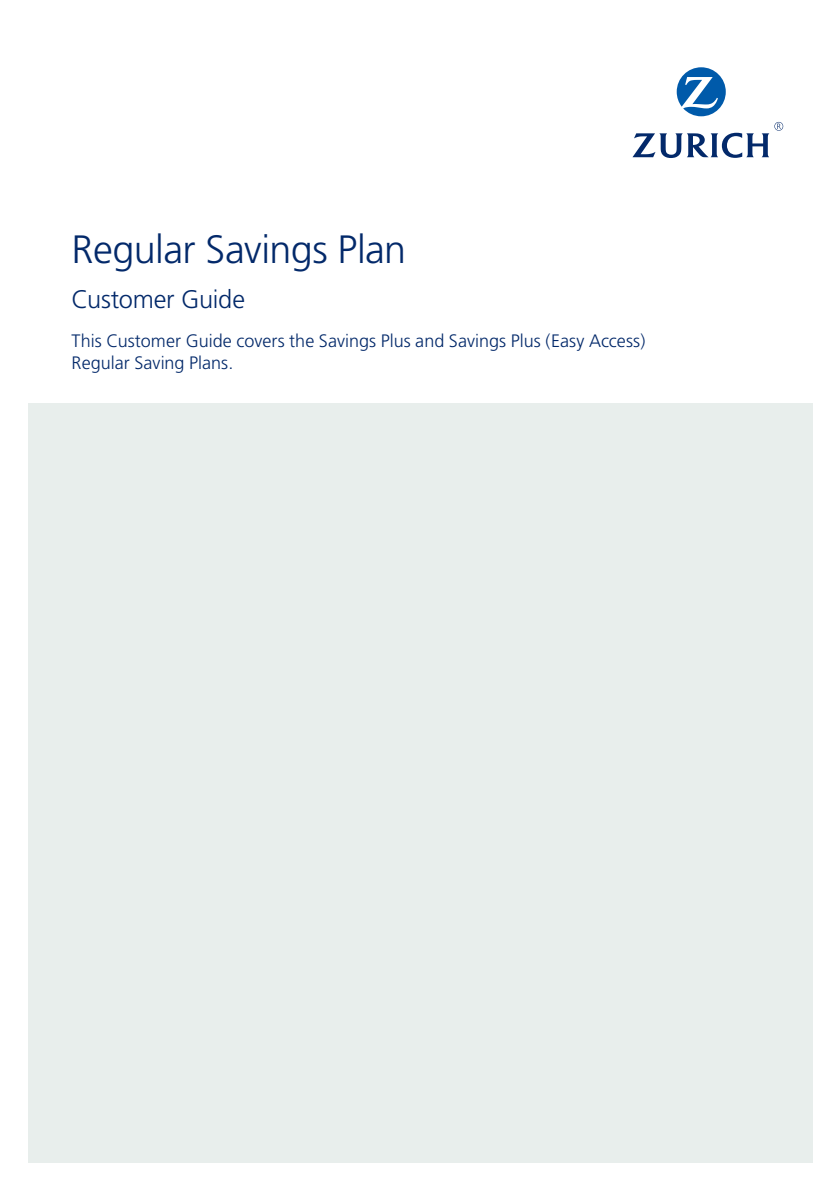
<style>
.page{position:relative;width:840px;height:1191px;background:#fff}
.page>*{position:absolute;margin:0;border:0;box-sizing:border-box;transform-origin:0 0}
.t1{font:300 39.6px "Frutiger";letter-spacing:-.015em;color:#03296a}
.t2{font:300 25.4px "Frutiger";letter-spacing:-.01em;color:#03296a}
.t3{font:300 18px/22px "Frutiger";color:#03296a}
</style>
<div class="page">
<div style="left:28px;top:403px;width:784px;height:760px;background:#e8eeec"></div>
<svg style="left:676px;top:67px;width:49px;height:49px"></svg>
<svg style="left:632px;top:122px;width:150px;height:36px"></svg>
<h1 class="t1" style="left:72px;top:227px;width:336px">Regular Savings Plan</h1>
<h2 class="t2" style="left:72px;top:285px;width:175px">Customer Guide</h2>
<p class="t3" style="left:72px;top:329px;width:575px">This Customer Guide covers the Savings Plus and Savings Plus (Easy Access)<br>Regular Saving Plans.</p>
</div>
